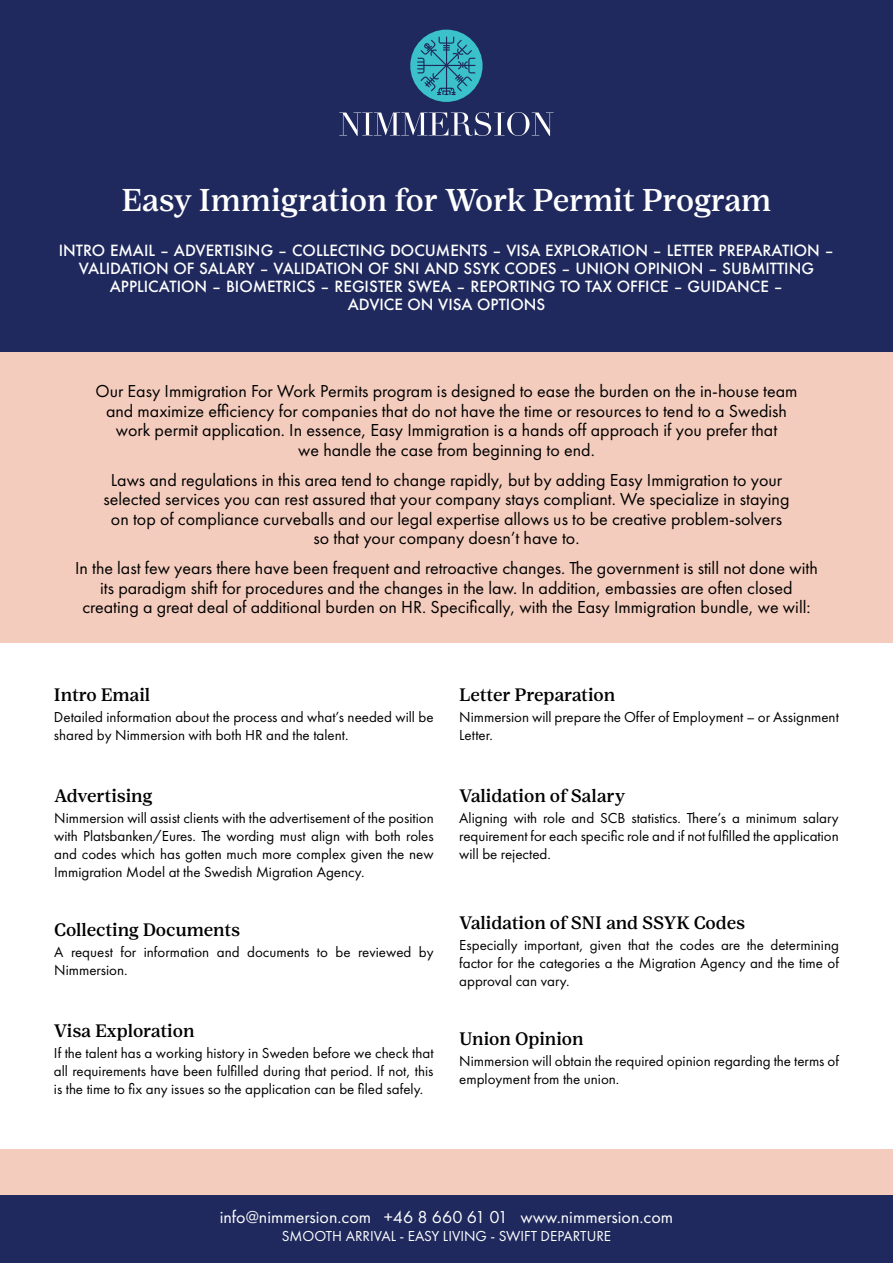
<style>
.page{position:relative;width:893px;height:1263px;background:#fff}
.page>*{position:absolute;margin:0;border:0;box-sizing:border-box;transform-origin:0 0}
.t1{font:500 31.5px "Lust Text";color:#fff}
.t2{font:18px/19.5px "Futura PT";color:#000;text-align:center}
.t3{font:500 18px "Lust Text";color:#000}
.t4{font:18px "Futura PT";color:#fff}
.t5{font:15px/18px "Futura PT";color:#000}
.t6{font:500 15px/18px "Futura";color:#fff;text-align:center}
.t7{font:15px "Futura PT";color:#fff}
</style>
<div class="page">
<div style="left:0;top:1195px;width:893px;height:68px;background:#1f295d"></div>
<div style="left:0;top:0;width:893px;height:352px;background:#1f295d"></div>
<div style="left:0;top:352px;width:893px;height:290px;background:#f4ccbd"></div>
<svg style="left:339px;top:112px;width:215px;height:24px"></svg>
<div style="left:410px;top:30px;width:73px;height:72px;background:#3bc1ca;border-radius:50%"></div>
<svg style="left:417px;top:36px;width:58px;height:59px"></svg>
<div style="left:0;top:1149px;width:893px;height:46px;background:#f4ccbd"></div>
<h1 class="t1" style="left:122px;top:182px;width:651px">Easy Immigration for Work Permit Program</h1>
<p class="t6" style="left:59px;top:242px;width:777px">INTRO EMAIL – ADVERTISING – COLLECTING DOCUMENTS – VISA EXPLORATION – LETTER PREPARATION – VALIDATION OF SALARY – VALIDATION OF SNI AND SSYK CODES – UNION OPINION – SUBMITTING APPLICATION – BIOMETRICS – REGISTER SWEA – REPORTING TO TAX OFFICE – GUIDANCE –<br>ADVICE ON VISA OPTIONS</p>
<p class="t2" style="left:95px;top:381px;width:704px">Our Easy Immigration For Work Permits program is designed to ease the burden on the in-house team and maximize efficiency for companies that do not have the time or resources to tend to a Swedish work permit application. In essence, Easy Immigration is a hands off approach if you prefer that<br>we handle the case from beginning to end.</p>
<p class="t2" style="left:104px;top:470px;width:687px">Laws and regulations in this area tend to change rapidly, but by adding Easy Immigration to your selected services you can rest assured that your company stays compliant. We specialize in staying on top of compliance curveballs and our legal expertise allows us to be creative problem-solvers so that your company doesn’t have to.</p>
<p class="t2" style="left:75px;top:558px;width:744px">In the last few years there have been frequent and retroactive changes. The government is still not done with its paradigm shift for procedures and the changes in the law. In addition, embassies are often closed creating a great deal of additional burden on HR. Specifically, with the Easy Immigration bundle, we will:</p>
<p class="t3" style="left:54px;top:685px;width:98px">Intro Email</p>
<p class="t5" style="left:54px;top:708px;width:381px">Detailed information about the process and what’s needed will be shared by Nimmersion with both HR and the talent.</p>
<p class="t3" style="left:54px;top:786px;width:100px">Advertising</p>
<p class="t5" style="left:54px;top:809px;width:381px;text-align:justify">Nimmersion will assist clients with the advertisement of the position with Platsbanken/Eures. The wording must align with both roles and codes which has gotten much more complex given the new Immigration Model at the Swedish Migration Agency.</p>
<p class="t3" style="left:54px;top:919px;width:188px">Collecting Documents</p>
<p class="t5" style="left:54px;top:943px;width:381px">A request for information and documents to be reviewed by<br>Nimmersion.</p>
<p class="t3" style="left:54px;top:1020px;width:142px">Visa Exploration</p>
<p class="t5" style="left:54px;top:1044px;width:381px;text-align:justify">If the talent has a working history in Sweden before we check that all requirements have been fulfilled during that period. If not, this is the time to fix any issues so the application can be filed safely.</p>
<p class="t3" style="left:459px;top:685px;width:158px">Letter Preparation</p>
<p class="t5" style="left:459px;top:708px;width:381px">Nimmersion will prepare the Offer of Employment – or Assignment<br>Letter.</p>
<p class="t3" style="left:459px;top:786px;width:167px">Validation of Salary</p>
<p class="t5" style="left:459px;top:809px;width:381px;text-align:justify">Aligning with role and SCB statistics. There’s a minimum salary requirement for each specific role and if not fulfilled the application will be rejected.</p>
<p class="t3" style="left:459px;top:912px;width:287px">Validation of SNI and SSYK Codes</p>
<p class="t5" style="left:459px;top:936px;width:381px;text-align:justify">Especially important, given that the codes are the determining factor for the categories a the Migration Agency and the time of approval can vary.</p>
<p class="t3" style="left:459px;top:1028px;width:126px">Union Opinion</p>
<p class="t5" style="left:459px;top:1051px;width:381px">Nimmersion will obtain the required opinion regarding the terms of employment from the union.</p>
<p class="t4" style="left:220px;top:1206px;width:455px">info@nimmersion.com +46 8 660 61 01 www.nimmersion.com</p>
<p class="t7" style="left:282px;top:1227px;width:331px">SMOOTH ARRIVAL - EASY LIVING - SWIFT DEPARTURE</p>
</div>
